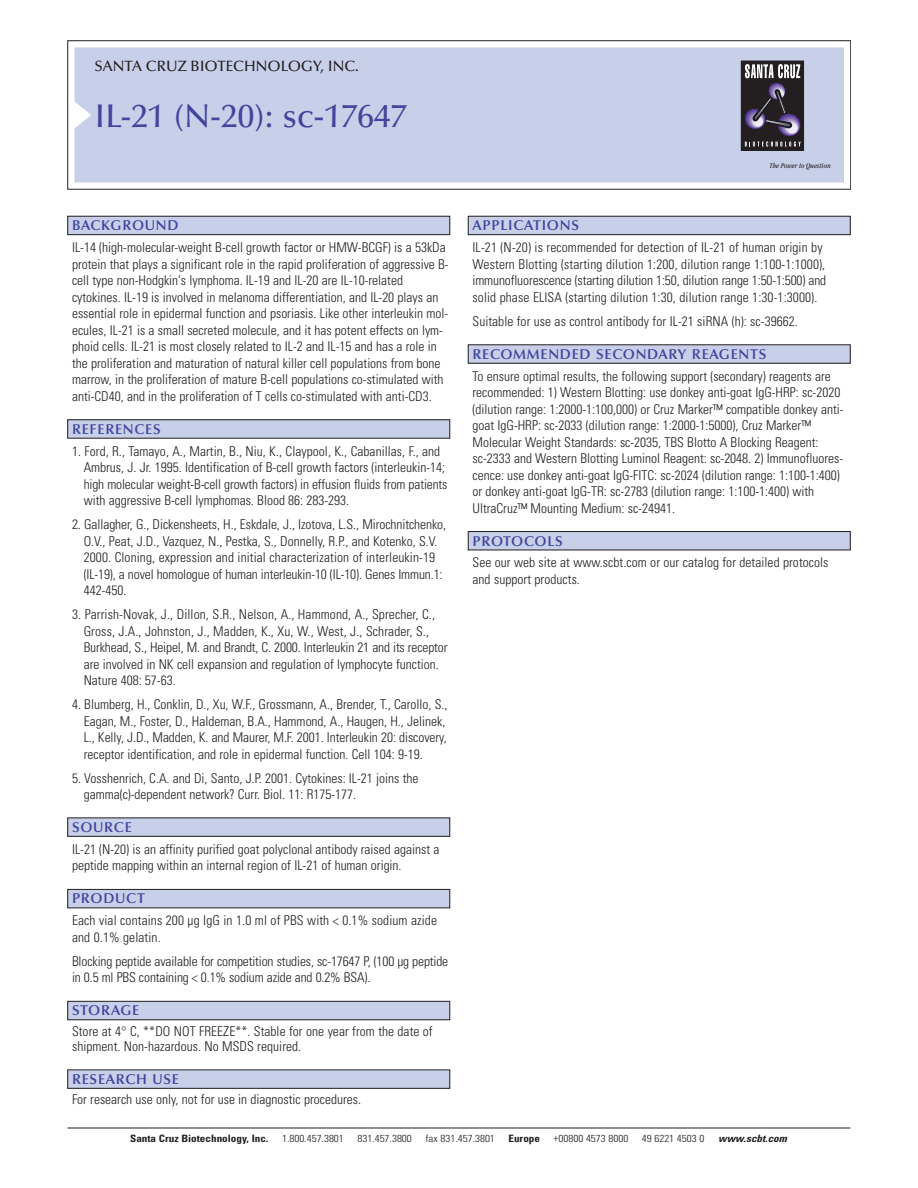
<style>
.page{position:relative;width:918px;height:1188px;background:#fff}
.page>*{position:absolute;margin:0;border:0;box-sizing:border-box;transform-origin:0 0}
.t1{font:500 33px "Optima";color:#41459c}
.t2{font:500 15px "Optima";color:#231f20}
.t3{font:600 14.25px "Optima";letter-spacing:.05em;color:#41459c}
.t4{font:300 condensed 13.5px/16.5px "Univers";color:#231f20}
.t5{font:300 condensed 10.2px "Univers";color:#231f20;scale:1.1 1}
.t6{font:700 condensed 10.2px "Univers";color:#231f20;scale:1.1 1}
.t7{font:italic 700 condensed 10.2px "Univers";color:#231f20;scale:1.1 1}
.t8{font:italic condensed 7.5px "Garamond";color:#231f20}
</style>
<div class="page">
<div style="left:74px;top:47px;width:770px;height:135px;background:#c7cfe9"></div>
<div style="left:741px;top:61px;width:62px;height:89px;background:#231f20"></div>
<div style="left:741px;top:61px;width:63px;height:90px;border:1px solid #231f20"></div>
<svg style="left:741px;top:64px;width:64px;height:83px"></svg>
<hr style="left:68px;top:1128px;width:782px;height:1px;background:#231f20">
<div style="left:68px;top:216px;width:382px;height:19px;background:#c7cfe9"></div>
<div style="left:68px;top:216px;width:382px;height:19px;border:1px solid #231f20"></div>
<div style="left:68px;top:420px;width:382px;height:18px;background:#c7cfe9"></div>
<div style="left:68px;top:818px;width:382px;height:18px;background:#c7cfe9"></div>
<div style="left:68px;top:818px;width:382px;height:19px;border:1px solid #231f20"></div>
<div style="left:68px;top:889px;width:382px;height:19px;background:#c7cfe9"></div>
<div style="left:68px;top:889px;width:382px;height:19px;border:1px solid #231f20"></div>
<div style="left:68px;top:1001px;width:382px;height:19px;background:#c7cfe9"></div>
<div style="left:68px;top:1001px;width:382px;height:19px;border:1px solid #231f20"></div>
<div style="left:68px;top:1070px;width:382px;height:18px;background:#c7cfe9"></div>
<div style="left:68px;top:1070px;width:382px;height:19px;border:1px solid #231f20"></div>
<div style="left:468px;top:216px;width:382px;height:19px;background:#c7cfe9"></div>
<div style="left:468px;top:216px;width:382px;height:19px;border:1px solid #231f20"></div>
<div style="left:468px;top:345px;width:382px;height:18px;background:#c7cfe9"></div>
<div style="left:468px;top:532px;width:382px;height:18px;background:#c7cfe9"></div>
<div style="left:468px;top:531px;width:382px;height:19px;border:1px solid #231f20"></div>
<p class="t2" style="left:94px;top:60px;width:266px">SANTA CRUZ BIOTECHNOLOGY, INC.</p>
<h1 class="t1" style="left:94px;top:103px;width:314px">IL-21 (N-20): sc-17647</h1>
<p class="t3" style="left:72px;top:220px;width:108px">BACKGROUND</p>
<p class="t4" style="left:72px;top:241px;width:378px">IL-14 (high-molecular-weight B-cell growth factor or HMW-BCGF) is a 53kDa protein that plays a significant role in the rapid proliferation of aggressive B&shy;cell type non-Hodgkin's lymphoma. IL-19 and IL-20 are IL-10-related cytokines. IL-19 is involved in melanoma differentiation, and IL-20 plays an essential role in epidermal function and psoriasis. Like other interleukin mol&shy;ecules, IL-21 is a small secreted molecule, and it has potent effects on lym&shy;phoid cells. IL-21 is most closely related to IL-2 and IL-15 and has a role in the proliferation and maturation of natural killer cell populations from bone marrow, in the proliferation of mature B-cell populations co-stimulated with anti-CD40, and in the proliferation of T cells co-stimulated with anti-CD3.</p>
<p class="t3" style="left:72px;top:423px;width:90px">REFERENCES</p>
<p class="t4" style="left:84px;top:444px;width:365px;text-indent:-12px">1. Ford, R., Tamayo, A., Martin, B., Niu, K., Claypool, K., Cabanillas, F., and Ambrus, J. Jr. 1995. Identification of B-cell growth factors (interleukin-14; high molecular weight-B-cell growth factors) in effusion fluids from patients with aggressive B-cell lymphomas. Blood 86: 283-293.</p>
<p class="t4" style="left:84px;top:517px;width:364px;text-indent:-12px">2. Gallagher, G., Dickensheets, H., Eskdale, J., Izotova, L.S., Mirochnitchenko, O.V., Peat, J.D., Vazquez, N., Pestka, S., Donnelly, R.P., and Kotenko, S.V.<br>2000. Cloning, expression and initial characterization of interleukin-19 (IL-19), a novel homologue of human interleukin-10 (IL-10). Genes Immun.1:<br>442-450.</p>
<p class="t4" style="left:84px;top:607px;width:365px;text-indent:-12px">3. Parrish-Novak, J., Dillon, S.R., Nelson, A., Hammond, A., Sprecher, C., Gross, J.A., Johnston, J., Madden, K., Xu, W., West, J., Schrader, S., Burkhead, S., Heipel, M. and Brandt, C. 2000. Interleukin 21 and its receptor are involved in NK cell expansion and regulation of lymphocyte function.<br>Nature 408: 57-63.</p>
<p class="t4" style="left:84px;top:697px;width:365px;text-indent:-12px">4. Blumberg, H., Conklin, D., Xu, W.F., Grossmann, A., Brender, T., Carollo, S., Eagan, M., Foster, D., Haldeman, B.A., Hammond, A., Haugen, H., Jelinek, L., Kelly, J.D., Madden, K. and Maurer, M.F. 2001. Interleukin 20: discovery, receptor identification, and role in epidermal function. Cell 104: 9-19.</p>
<p class="t4" style="left:84px;top:771px;width:336px;text-indent:-12px">5. Vosshenrich, C.A. and Di, Santo, J.P. 2001. Cytokines: IL-21 joins the gamma(c)-dependent network? Curr. Biol. 11: R175-177.</p>
<p class="t3" style="left:72px;top:821px;width:61px">SOURCE</p>
<p class="t4" style="left:72px;top:842px;width:369px">IL-21 (N-20) is an affinity purified goat polyclonal antibody raised against a peptide mapping within an internal region of IL-21 of human origin.</p>
<p class="t3" style="left:72px;top:893px;width:74px">PRODUCT</p>
<p class="t4" style="left:72px;top:914px;width:367px">Each vial contains 200 µg IgG in 1.0 ml of PBS with &lt; 0.1% sodium azide and 0.1% gelatin.</p>
<p class="t4" style="left:72px;top:954px;width:378px">Blocking peptide available for competition studies, sc-17647 P, (100 µg peptide in 0.5 ml PBS containing &lt; 0.1% sodium azide and 0.2% BSA).</p>
<p class="t3" style="left:72px;top:1005px;width:69px">STORAGE</p>
<p class="t4" style="left:72px;top:1025px;width:362px;line-height:15px">Store at 4° C, **DO NOT FREEZE**. Stable for one year from the date of shipment. Non-hazardous. No MSDS required.</p>
<p class="t3" style="left:72px;top:1073px;width:109px">RESEARCH USE</p>
<p class="t4" style="left:72px;top:1093px;width:290px">For research use only, not for use in diagnostic procedures.</p>
<p class="t8" style="left:769px;top:163px;width:63px">The Power to Question</p>
<p class="t3" style="left:473px;top:220px;width:108px">APPLICATIONS</p>
<p class="t4" style="left:473px;top:241px;width:355px">IL-21 (N-20) is recommended for detection of IL-21 of human origin by Western Blotting (starting dilution 1:200, dilution range 1:100-1:1000), immunofluorescence (starting dilution 1:50, dilution range 1:50-1:500) and solid phase ELISA (starting dilution 1:30, dilution range 1:30-1:3000).</p>
<p class="t4" style="left:473px;top:314px;width:327px">Suitable for use as control antibody for IL-21 siRNA (h): sc-39662.</p>
<p class="t3" style="left:473px;top:348px;width:295px">RECOMMENDED SECONDARY REAGENTS</p>
<p class="t4" style="left:473px;top:369px;width:372px">To ensure optimal results, the following support (secondary) reagents are recommended: 1) Western Blotting: use donkey anti-goat IgG-HRP: sc-2020 (dilution range: 1:2000-1:100,000) or Cruz Marker™ compatible donkey anti&shy;goat IgG-HRP: sc-2033 (dilution range: 1:2000-1:5000), Cruz Marker™ Molecular Weight Standards: sc-2035, TBS Blotto A Blocking Reagent: sc-2333 and Western Blotting Luminol Reagent: sc-2048. 2) Immunofluores&shy;cence: use donkey anti-goat IgG-FITC: sc-2024 (dilution range: 1:100-1:400) or donkey anti-goat IgG-TR: sc-2783 (dilution range: 1:100-1:400) with UltraCruz™ Mounting Medium: sc-24941.</p>
<p class="t3" style="left:473px;top:535px;width:92px">PROTOCOLS</p>
<p class="t4" style="left:473px;top:556px;width:357px">See our web site at www.scbt.com or our catalog for detailed protocols and support products.</p>
<p class="t6" style="left:130px;top:1135px;width:127px">Santa Cruz Biotechnology, Inc.</p>
<p class="t5" style="left:282px;top:1135px;width:58px">1.800.457.3801</p>
<p class="t5" style="left:357px;top:1135px;width:51px">831.457.3800</p>
<p class="t5" style="left:425px;top:1135px;width:65px">fax 831.457.3801</p>
<p class="t6" style="left:508px;top:1135px;width:30px">Europe</p>
<p class="t5" style="left:554px;top:1135px;width:69px">+00800 4573 8000</p>
<p class="t5" style="left:642px;top:1135px;width:58px">49 6221 4503 0</p>
<p class="t7" style="left:718px;top:1135px;width:66px">www.scbt.com</p>
</div>
